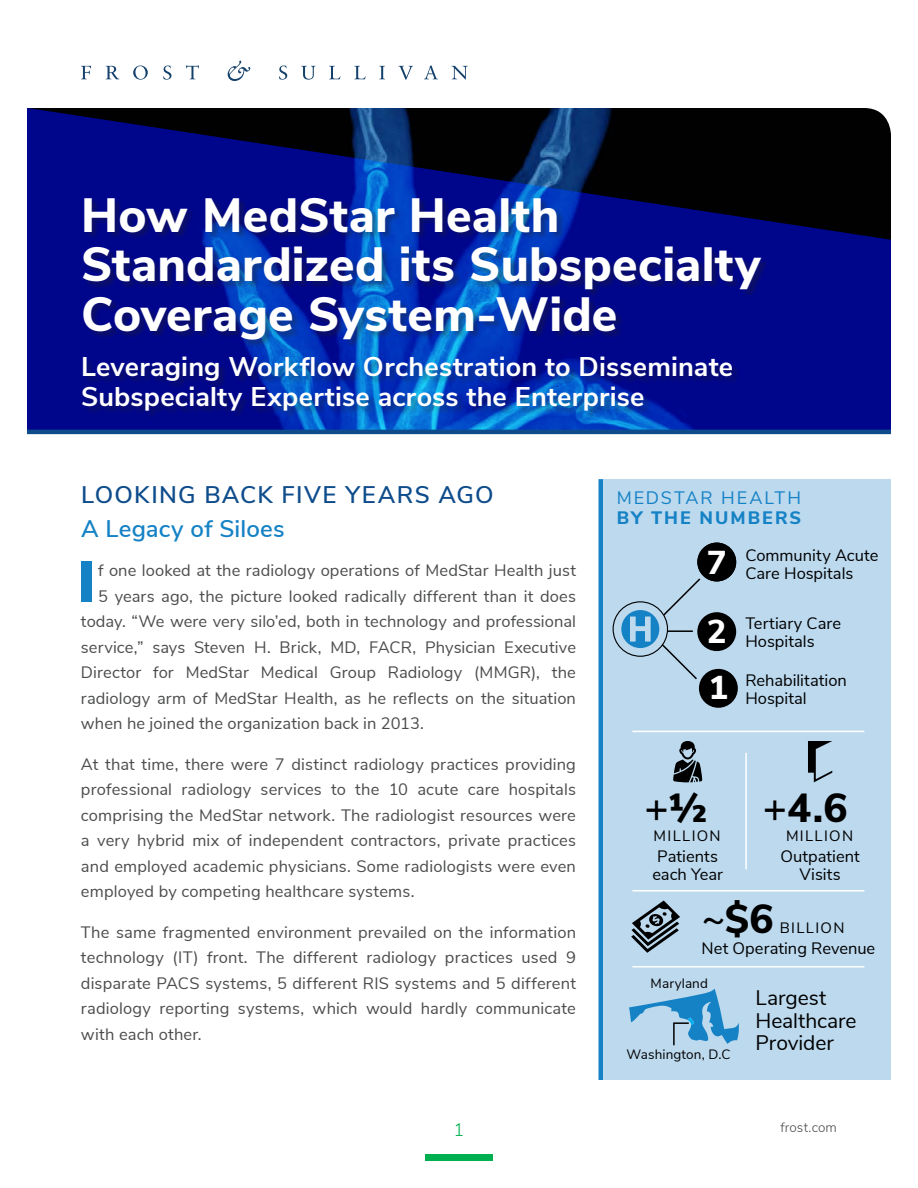
<style>
.page{position:relative;width:918px;height:1188px;background:#fff}
.page>*{position:absolute;margin:0;border:0;box-sizing:border-box;transform-origin:0 0}
.Body_Text_First_Para{font:900 57.45px "Nunito Sans";color:#1582c5}
.CS__Overall_Cover_Ti{font:800 48px/49.5px "Nunito Sans";letter-spacing:.005em;color:#fff}
.t1{font:800 40.5px "Nunito Sans";color:#000}
.t2{font:600 40.5px "Nunito Sans";color:#000}
.t3{font:800 33px "Nunito Sans";color:#fff}
.CS__Subtitle{font:700 27px/30px "Nunito Sans";letter-spacing:.01em;color:#fff}
.CS__Body_Header{font:600 24px "Nunito Sans";letter-spacing:.05em;color:#0e4c8b}
.CS__Body_2nd_Lvl_Hea{font:600 24px "Nunito Sans";letter-spacing:.01em;color:#1582c5}
.t4{font:21px/22.5px "Nunito Sans";letter-spacing:-.005em;color:#000}
.CS__Side_Header{font:18px "Nunito Sans";letter-spacing:.105em;color:#1582c5}
.CS__Side_Header-2{font:800 18px "Nunito Sans";letter-spacing:.115em;color:#1582c5}
.t5{font:300 18px "Nunito Sans";color:#00b050}
.Body_Text{font:16.5px/25.5px "Nunito Sans";letter-spacing:.01em;color:#4b4c4d;text-align:justify}
.Body_Text_First_Para-2{font:16.5px "Nunito Sans";letter-spacing:.005em;color:#4b4c4d}
.t6{font:16.5px/18px "Nunito Sans";color:#000}
.t7{font:15px "Nunito Sans";letter-spacing:.09em;color:#000}
.t8{font:13.5px "Nunito Sans";letter-spacing:.005em;color:#000}
.t9{font:300 13.5px "Nunito Sans";letter-spacing:.005em;color:#4b4c4d}
.s1{font-weight:800}
.s2{font-weight:600}
</style>
<div class="page">
<svg style="left:81px;top:66px;width:10px;height:13px"></svg>
<svg style="left:106px;top:66px;width:13px;height:13px"></svg>
<svg style="left:133px;top:66px;width:15px;height:14px"></svg>
<svg style="left:163px;top:66px;width:9px;height:14px"></svg>
<svg style="left:186px;top:65px;width:13px;height:14px"></svg>
<svg style="left:279px;top:66px;width:8px;height:14px"></svg>
<svg style="left:301px;top:66px;width:14px;height:14px"></svg>
<svg style="left:329px;top:66px;width:11px;height:13px"></svg>
<svg style="left:354px;top:66px;width:12px;height:13px"></svg>
<svg style="left:379px;top:66px;width:6px;height:13px"></svg>
<svg style="left:398px;top:66px;width:15px;height:14px"></svg>
<svg style="left:424px;top:65px;width:14px;height:14px"></svg>
<svg style="left:451px;top:66px;width:17px;height:14px"></svg>
<svg style="left:228px;top:61px;width:22px;height:20px"></svg>
<svg style="left:27px;top:108px;width:864px;height:322px;fill:#00068c"></svg>
<hr style="left:27px;top:430px;width:864px;height:4px;background:#0e4c8b">
<div style="left:425px;top:1154px;width:68px;height:7px;background:#00b050"></div>
<div style="left:601px;top:479px;width:290px;height:601px;background:#bcd9ee"></div>
<div style="left:82px;top:197px;width:688px;height:223px;background:#231f20;opacity:.36"></div>
<div style="left:598px;top:479px;width:5px;height:601px;background:#1582c5"></div>
<hr style="left:632px;top:731px;width:232px;height:1px;background:#fff">
<hr style="left:632px;top:890px;width:232px;height:1px;background:#fff">
<hr style="left:632px;top:966px;width:232px;height:2px;background:#fff">
<hr style="left:745px;top:753px;width:2px;height:116px;background:#fff">
<svg style="left:621px;top:578px;width:81px;height:103px"></svg>
<div style="left:699px;top:669px;width:39px;height:39px;background:#000;border-radius:50%"></div>
<div style="left:697px;top:612px;width:39px;height:39px;background:#000;border-radius:50%"></div>
<div style="left:697px;top:543px;width:39px;height:38px;background:#000;border-radius:50%"></div>
<svg style="left:631px;top:901px;width:49px;height:52px"></svg>
<svg style="left:808px;top:741px;width:24px;height:41px"></svg>
<svg style="left:673px;top:741px;width:29px;height:41px"></svg>
<svg style="left:629px;top:989px;width:110px;height:57px"></svg>
<p class="CS__Overall_Cover_Ti" style="left:81px;top:188px;width:681px">How MedStar Health<br>Standardized its Subspecialty<br>Coverage System-Wide</p>
<p class="CS__Subtitle" style="left:81px;top:350px;width:654px">Leveraging Workflow Orchestration to Disseminate<br>Subspecialty Expertise across the Enterprise</p>
<p class="CS__Body_Header" style="left:81px;top:478px;width:414px">LOOKING BACK FIVE YEARS AGO</p>
<p class="CS__Body_2nd_Lvl_Hea" style="left:81px;top:511px;width:205px">A Legacy of Siloes</p>
<p class="Body_Text_First_Para" style="left:77px;top:539px;width:19px">I</p>
<p class="Body_Text_First_Para-2" style="left:98px;top:558px;width:479px">f one looked at the radiology operations of MedStar Health just</p>
<p class="Body_Text_First_Para-2" style="left:98px;top:584px;width:479px">5 years ago, the picture looked radically different than it does</p>
<p class="Body_Text_First_Para-2" style="left:81px;top:609px;width:497px">today. “We were very silo’ed, both in technology and professional</p>
<p class="Body_Text_First_Para-2" style="left:81px;top:635px;width:497px">service,” says Steven H. Brick, MD, FACR, Physician Executive</p>
<p class="Body_Text_First_Para-2" style="left:81px;top:660px;width:496px">Director for MedStar Medical Group Radiology (MMGR), the</p>
<p class="Body_Text_First_Para-2" style="left:81px;top:686px;width:496px">radiology arm of MedStar Health, as he reflects on the situation</p>
<p class="Body_Text_First_Para-2" style="left:81px;top:711px;width:345px">when he joined the organization back in 2013.</p>
<p class="Body_Text" style="left:81px;top:750px;width:497px">At that time, there were 7 distinct radiology practices providing professional radiology services to the 10 acute care hospitals comprising the MedStar network. The radiologist resources were a very hybrid mix of independent contractors, private practices and employed academic physicians. Some radiologists were even employed by competing healthcare systems.</p>
<p class="Body_Text" style="left:81px;top:918px;width:497px">The same fragmented environment prevailed on the information technology (IT) front. The different radiology practices used 9 disparate PACS systems, 5 different RIS systems and 5 different radiology reporting systems, which would hardly communicate with each other.</p>
<p class="CS__Side_Header" style="left:617px;top:485px;width:186px">MEDSTAR HEALTH</p>
<p class="CS__Side_Header-2" style="left:617px;top:504px;width:186px">BY THE NUMBERS</p>
<p class="t3" style="left:707px;top:539px;width:21px">7</p>
<p class="t6" style="left:745px;top:545px;width:135px">Community Acute<br>Care Hospitals</p>
<p class="t3" style="left:707px;top:607px;width:21px">2</p>
<p class="t6" style="left:745px;top:613px;width:97px">Tertiary Care<br>Hospitals</p>
<p class="t3" style="left:708px;top:664px;width:21px">1</p>
<p class="t6" style="left:745px;top:670px;width:103px">Rehabilitation<br>Hospital</p>
<p class="t2" style="left:645px;top:778px;width:64px">+<span class="s1">½</span></p>
<p class="t1" style="left:763px;top:778px;width:87px"><span class="s2">+</span>4.6</p>
<p class="t6" style="left:652px;top:846px;width:72px">Patients each Year</p>
<p class="t6" style="left:780px;top:846px;width:81px;text-align:center">Outpatient<br>Visits</p>
<p class="t7" style="left:654px;top:825px;width:69px">MILLION</p>
<p class="t7" style="left:786px;top:825px;width:69px">MILLION</p>
<p class="t1" style="left:702px;top:889px;width:74px"><span class="s2">~</span>$6</p>
<p class="t7" style="left:780px;top:916px;width:66px">BILLION</p>
<p class="t6" style="left:702px;top:939px;width:175px">Net Operating Revenue</p>
<p class="t8" style="left:651px;top:973px;width:59px">Maryland</p>
<p class="t8" style="left:626px;top:1045px;width:106px">Washington, D.C</p>
<p class="t4" style="left:756px;top:986px;width:103px">Largest<br>Healthcare<br>Provider</p>
<p class="t5" style="left:454px;top:1117px;width:12px">1</p>
<p class="t9" style="left:780px;top:1117px;width:58px">frost.com</p>
</div>
